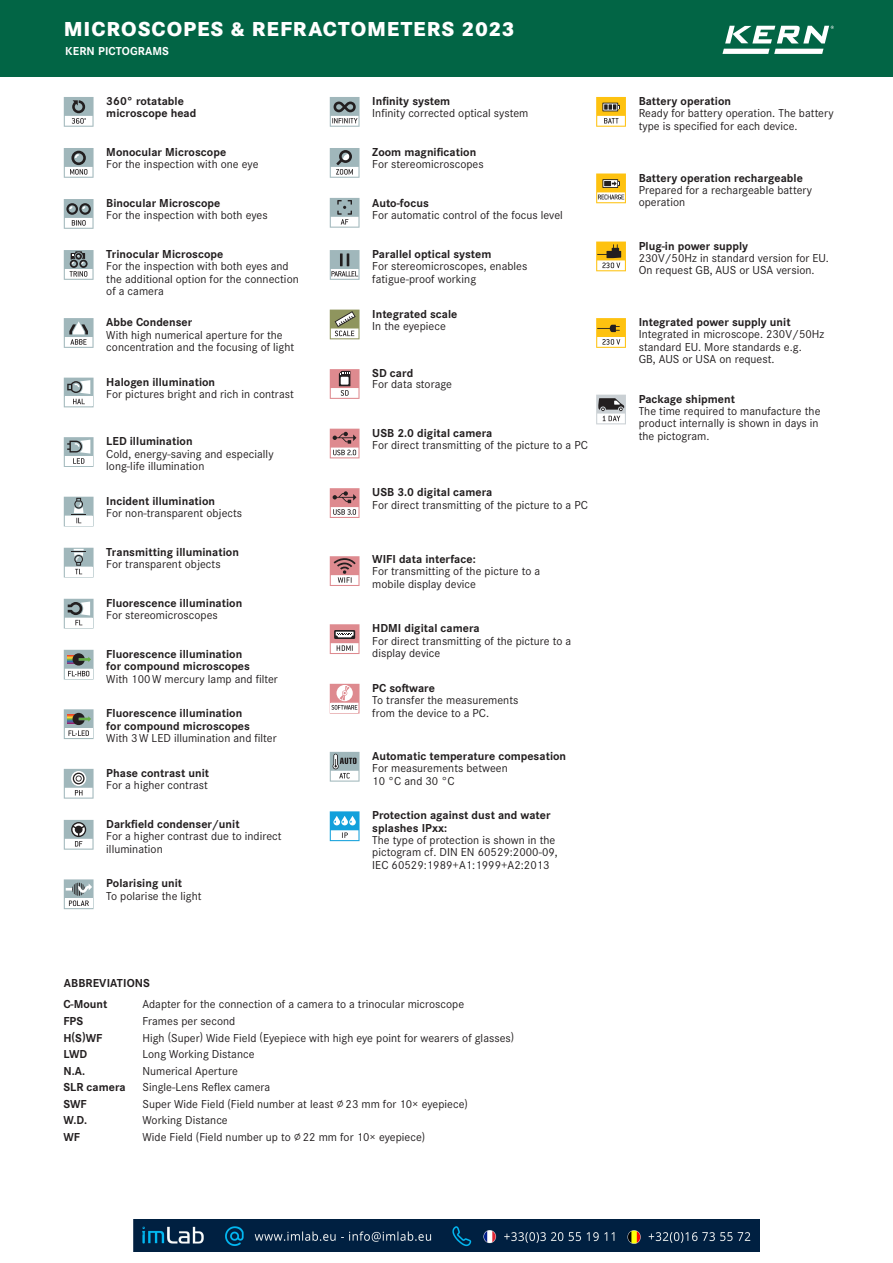
<style>
.page{position:relative;width:893px;height:1263px;background:#fff}
.page>*{position:absolute;margin:0;border:0;box-sizing:border-box;transform-origin:0 0}
.t1{font:800 21px "Corporate S Pro";letter-spacing:.045em;color:#fff}
.t2{font:12px/12.3px "Corporate S Pro";letter-spacing:.005em;color:#231f20}
.t3{font:700 12px/12.3px "Corporate S Pro";letter-spacing:.005em;color:#231f20}
.t4{font:700 12px "Corporate S Pro";letter-spacing:.01em;color:#fff}
</style>
<div class="page">
<div style="left:0;top:0;width:893px;height:76px;background:#026545"></div>
<svg style="left:722px;top:49px;width:101px;height:5px"></svg>
<svg style="left:725px;top:26px;width:109px;height:17px"></svg>
<svg style="left:64px;top:97px;width:30px;height:30px"></svg>
<svg style="left:64px;top:148px;width:30px;height:30px"></svg>
<svg style="left:64px;top:199px;width:30px;height:30px"></svg>
<svg style="left:64px;top:250px;width:30px;height:30px"></svg>
<svg style="left:64px;top:318px;width:30px;height:30px"></svg>
<svg style="left:64px;top:378px;width:30px;height:29px"></svg>
<svg style="left:64px;top:437px;width:30px;height:30px"></svg>
<svg style="left:64px;top:497px;width:30px;height:29px"></svg>
<svg style="left:64px;top:548px;width:30px;height:29px"></svg>
<svg style="left:64px;top:599px;width:30px;height:29px"></svg>
<svg style="left:64px;top:650px;width:30px;height:29px"></svg>
<svg style="left:64px;top:709px;width:30px;height:30px"></svg>
<svg style="left:64px;top:769px;width:30px;height:30px"></svg>
<svg style="left:64px;top:820px;width:30px;height:30px"></svg>
<svg style="left:64px;top:879px;width:30px;height:30px"></svg>
<svg style="left:330px;top:97px;width:30px;height:30px"></svg>
<svg style="left:330px;top:148px;width:30px;height:30px"></svg>
<svg style="left:330px;top:198px;width:30px;height:30px"></svg>
<svg style="left:330px;top:250px;width:30px;height:30px"></svg>
<svg style="left:330px;top:310px;width:30px;height:29px"></svg>
<svg style="left:330px;top:369px;width:30px;height:30px"></svg>
<svg style="left:330px;top:429px;width:30px;height:29px"></svg>
<svg style="left:330px;top:488px;width:30px;height:30px"></svg>
<svg style="left:330px;top:556px;width:30px;height:30px"></svg>
<svg style="left:330px;top:624px;width:30px;height:30px"></svg>
<svg style="left:330px;top:684px;width:30px;height:29px"></svg>
<svg style="left:330px;top:752px;width:30px;height:30px"></svg>
<svg style="left:330px;top:811px;width:30px;height:30px"></svg>
<svg style="left:596px;top:97px;width:30px;height:30px"></svg>
<svg style="left:596px;top:173px;width:30px;height:30px"></svg>
<svg style="left:596px;top:242px;width:30px;height:29px"></svg>
<svg style="left:596px;top:318px;width:30px;height:30px"></svg>
<svg style="left:596px;top:395px;width:30px;height:29px"></svg>
<img style="left:134px;top:1219px;width:625px;height:32px">
<h1 class="t1" style="left:64px;top:12px;width:452px">MICROSCOPES &amp; REFRACTOMETERS 2023</h1>
<p class="t4" style="left:65px;top:42px;width:105px">KERN PICTOGRAMS</p>
<p class="t3" style="left:106px;top:94px;width:92px">360° rotatable microscope head</p>
<p class="t3" style="left:106px;top:145px;width:121px">Monocular Microscope</p>
<p class="t2" style="left:106px;top:157px;width:154px">For the inspection with one eye</p>
<p class="t3" style="left:106px;top:196px;width:115px">Binocular Microscope</p>
<p class="t2" style="left:106px;top:208px;width:163px">For the inspection with both eyes</p>
<p class="t3" style="left:106px;top:247px;width:118px">Trinocular Microscope</p>
<p class="t2" style="left:106px;top:259px;width:194px">For the inspection with both eyes and the additional option for the connection of a camera</p>
<p class="t3" style="left:106px;top:315px;width:88px">Abbe Condenser</p>
<p class="t2" style="left:106px;top:327px;width:189px">With high numerical aperture for the concentration and the focusing of light</p>
<p class="t3" style="left:106px;top:375px;width:110px">Halogen illumination</p>
<p class="t2" style="left:106px;top:387px;width:189px">For pictures bright and rich in contrast</p>
<p class="t3" style="left:106px;top:434px;width:88px">LED illumination</p>
<p class="t2" style="left:106px;top:447px;width:169px">Cold, energy-saving and especially long-life illumination</p>
<p class="t3" style="left:106px;top:494px;width:110px">Incident illumination</p>
<p class="t2" style="left:106px;top:506px;width:137px">For non-transparent objects</p>
<p class="t3" style="left:106px;top:545px;width:134px">Transmitting illumination</p>
<p class="t2" style="left:106px;top:557px;width:116px">For transparent objects</p>
<p class="t3" style="left:106px;top:596px;width:138px">Fluorescence illumination</p>
<p class="t2" style="left:106px;top:608px;width:113px">For stereomicroscopes</p>
<p class="t3" style="left:106px;top:647px;width:145px">Fluorescence illumination for compound microscopes</p>
<p class="t2" style="left:106px;top:671px;width:173px">With 100 W mercury lamp and filter</p>
<p class="t3" style="left:106px;top:706px;width:145px">Fluorescence illumination for compound microscopes</p>
<p class="t2" style="left:106px;top:731px;width:172px">With 3 W LED illumination and filter</p>
<p class="t3" style="left:106px;top:766px;width:104px">Phase contrast unit</p>
<p class="t2" style="left:106px;top:778px;width:103px">For a higher contrast</p>
<p class="t3" style="left:106px;top:817px;width:135px">Darkfield condenser/unit</p>
<p class="t2" style="left:106px;top:829px;width:177px">For a higher contrast due to indirect illumination</p>
<p class="t3" style="left:106px;top:876px;width:77px">Polarising unit</p>
<p class="t2" style="left:106px;top:889px;width:97px">To polarise the light</p>
<p class="t3" style="left:64px;top:976px;width:88px">ABBREVIATIONS</p>
<p class="t3" style="left:372px;top:94px;width:80px">Infinity system</p>
<p class="t2" style="left:372px;top:106px;width:158px">Infinity corrected optical system</p>
<p class="t3" style="left:372px;top:145px;width:106px">Zoom magnification</p>
<p class="t2" style="left:372px;top:157px;width:113px">For stereomicroscopes</p>
<p class="t3" style="left:372px;top:196px;width:58px">Auto-focus</p>
<p class="t2" style="left:372px;top:208px;width:192px">For automatic control of the focus level</p>
<p class="t3" style="left:372px;top:247px;width:121px">Parallel optical system</p>
<p class="t2" style="left:372px;top:259px;width:157px">For stereomicroscopes, enables fatigue-proof working</p>
<p class="t3" style="left:372px;top:306px;width:87px">Integrated scale</p>
<p class="t2" style="left:372px;top:319px;width:75px">In the eyepiece</p>
<p class="t3" style="left:372px;top:366px;width:42px">SD card</p>
<p class="t2" style="left:372px;top:377px;width:81px">For data storage</p>
<p class="t3" style="left:372px;top:425px;width:122px">USB 2.0 digital camera</p>
<p class="t2" style="left:372px;top:438px;width:217px">For direct transmitting of the picture to a PC</p>
<p class="t3" style="left:372px;top:485px;width:122px">USB 3.0 digital camera</p>
<p class="t2" style="left:372px;top:497px;width:217px">For direct transmitting of the picture to a PC</p>
<p class="t3" style="left:372px;top:552px;width:105px">WIFI data interface:</p>
<p class="t2" style="left:372px;top:564px;width:169px">For transmitting of the picture to a mobile display device</p>
<p class="t3" style="left:372px;top:621px;width:109px">HDMI digital camera</p>
<p class="t2" style="left:372px;top:634px;width:201px">For direct transmitting of the picture to a display device</p>
<p class="t3" style="left:372px;top:681px;width:64px">PC software</p>
<p class="t2" style="left:372px;top:693px;width:148px">To transfer the measurements from the device to a PC.</p>
<p class="t3" style="left:372px;top:749px;width:195px">Automatic temperature compesation</p>
<p class="t2" style="left:372px;top:761px;width:137px">For measurements between<br>10 °C and 30 °C</p>
<p class="t3" style="left:372px;top:808px;width:180px">Protection against dust and water splashes IPxx:</p>
<p class="t2" style="left:372px;top:833px;width:187px">The type of protection is shown in the pictogram cf. DIN EN 60529:2000-09,<br>IEC 60529:1989+A1:1999+A2:2013</p>
<p class="t3" style="left:63px;top:997px;width:46px">C-Mount</p>
<p class="t2" style="left:142px;top:997px;width:323px">Adapter for the connection of a camera to a trinocular microscope</p>
<p class="t3" style="left:63px;top:1014px;width:21px">FPS</p>
<p class="t2" style="left:142px;top:1014px;width:94px">Frames per second</p>
<p class="t3" style="left:63px;top:1030px;width:41px">H(S)WF</p>
<p class="t2" style="left:142px;top:1030px;width:373px">High (Super) Wide Field (Eyepiece with high eye point for wearers of glasses)</p>
<p class="t3" style="left:63px;top:1047px;width:25px">LWD</p>
<p class="t2" style="left:142px;top:1047px;width:114px">Long Working Distance</p>
<p class="t3" style="left:63px;top:1063px;width:23px">N.A.</p>
<p class="t2" style="left:142px;top:1064px;width:97px">Numerical Aperture</p>
<p class="t3" style="left:63px;top:1080px;width:64px">SLR camera</p>
<p class="t2" style="left:142px;top:1080px;width:129px">Single-Lens Reflex camera</p>
<p class="t3" style="left:63px;top:1097px;width:25px">SWF</p>
<p class="t2" style="left:142px;top:1097px;width:327px">Super Wide Field (Field number at least ∅ 23 mm for 10× eyepiece)</p>
<p class="t3" style="left:63px;top:1113px;width:25px">W.D.</p>
<p class="t2" style="left:142px;top:1113px;width:87px">Working Distance</p>
<p class="t3" style="left:63px;top:1130px;width:18px">WF</p>
<p class="t2" style="left:142px;top:1130px;width:284px">Wide Field (Field number up to ∅ 22 mm for 10× eyepiece)</p>
<p class="t3" style="left:639px;top:94px;width:94px">Battery operation</p>
<p class="t2" style="left:639px;top:106px;width:197px">Ready for battery operation. The battery type is specified for each device.</p>
<p class="t3" style="left:639px;top:170px;width:166px">Battery operation rechargeable</p>
<p class="t2" style="left:639px;top:183px;width:175px">Prepared for a rechargeable battery operation</p>
<p class="t3" style="left:639px;top:238px;width:111px">Plug-in power supply</p>
<p class="t2" style="left:639px;top:251px;width:192px">230V/50Hz in standard version for EU.<br>On request GB, AUS or USA version.</p>
<p class="t3" style="left:639px;top:315px;width:153px">Integrated power supply unit</p>
<p class="t2" style="left:639px;top:327px;width:187px">Integrated in microscope. 230V/50Hz standard EU. More standards e.g.<br>GB, AUS or USA on request.</p>
<p class="t3" style="left:639px;top:392px;width:98px">Package shipment</p>
<p class="t2" style="left:639px;top:404px;width:183px">The time required to manufacture the product internally is shown in days in the pictogram.</p>
</div>
